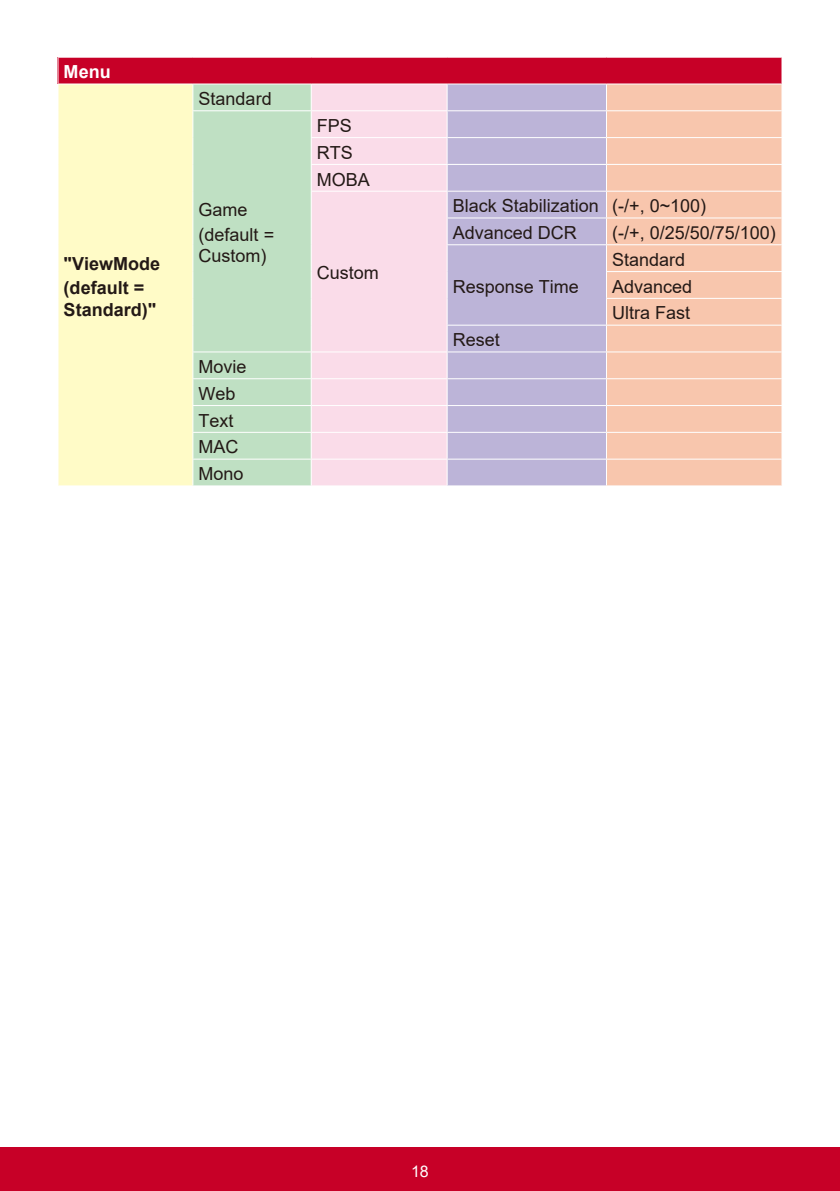
<style>
.page{position:relative;width:840px;height:1191px;background:#fff}
.page>*{position:absolute;margin:0;border:0;box-sizing:border-box;transform-origin:0 0}
.Table{font:18px/21.6px "Arial";color:#231916}
.Table-2{font:700 18px/21.6px "Arial";color:#231916}
.Table-3{font:700 18px "Arial";color:#fff}
.t1{font:16px "Arial";color:#fff}
</style>
<div class="page">
<div style="left:0;top:1147px;width:839px;height:44px;background:#c70027"></div>
<div style="left:58px;top:57px;width:723px;height:27px;background:#c70027"></div>
<div style="left:58px;top:84px;width:135px;height:402px;background:#fffbc7"></div>
<div style="left:193px;top:84px;width:117px;height:401px;background:#bfe0c3"></div>
<div style="left:447px;top:84px;width:158px;height:401px;background:#bcb4d8"></div>
<div style="left:447px;top:138px;width:159px;height:26px;background:#bcb4d8"></div>
<hr style="left:57px;top:57px;width:136px;height:1px;background:#fff">
<hr style="left:193px;top:57px;width:118px;height:1px;background:#fff">
<hr style="left:311px;top:57px;width:136px;height:1px;background:#fff">
<hr style="left:447px;top:57px;width:159px;height:1px;background:#fff">
<hr style="left:606px;top:57px;width:176px;height:1px;background:#fff">
<hr style="left:57px;top:83px;width:136px;height:1px;background:#fff">
<hr style="left:193px;top:83px;width:118px;height:1px;background:#fff">
<hr style="left:311px;top:83px;width:136px;height:1px;background:#fff">
<hr style="left:447px;top:83px;width:159px;height:1px;background:#fff">
<hr style="left:192px;top:110px;width:119px;height:1px;background:#fff">
<hr style="left:447px;top:110px;width:159px;height:1px;background:#fff">
<hr style="left:447px;top:137px;width:159px;height:1px;background:#fff">
<hr style="left:447px;top:164px;width:159px;height:1px;background:#fff">
<hr style="left:447px;top:191px;width:159px;height:1px;background:#fff">
<hr style="left:446px;top:217px;width:160px;height:1px;background:#fff">
<hr style="left:446px;top:244px;width:160px;height:1px;background:#fff">
<hr style="left:446px;top:325px;width:160px;height:1px;background:#fff">
<hr style="left:192px;top:351px;width:119px;height:1px;background:#fff">
<hr style="left:447px;top:351px;width:159px;height:1px;background:#fff">
<hr style="left:192px;top:378px;width:119px;height:1px;background:#fff">
<hr style="left:447px;top:378px;width:159px;height:1px;background:#fff">
<hr style="left:192px;top:405px;width:119px;height:1px;background:#fff">
<hr style="left:447px;top:405px;width:159px;height:1px;background:#fff">
<hr style="left:192px;top:432px;width:119px;height:1px;background:#fff">
<hr style="left:447px;top:432px;width:159px;height:1px;background:#fff">
<svg style="left:57px;top:58px;width:1px;height:26px"></svg>
<hr style="left:192px;top:458px;width:119px;height:1px;background:#fff">
<svg style="left:192px;top:84px;width:1px;height:401px"></svg>
<hr style="left:447px;top:458px;width:159px;height:1px;background:#fff">
<div style="left:310px;top:84px;width:137px;height:401px;background:#fadce9"></div>
<svg style="left:605px;top:58px;width:177px;height:427px;background:#f4bba8"></svg>
<hr style="left:57px;top:485px;width:136px;height:1px;background:#fff">
<p class="Table-3" style="left:64px;top:59px;width:48px">Menu</p>
<p class="Table-2" style="left:64px;top:253px;width:98px">"ViewMode</p>
<p class="Table-2" style="left:64px;top:277px;width:94px">(default =<br>Standard)"</p>
<p class="Table" style="left:198px;top:88px;width:75px">Standard</p>
<p class="Table" style="left:198px;top:199px;width:51px">Game</p>
<p class="Table" style="left:198px;top:223px;width:77px">(default =<br>Custom)</p>
<p class="Table" style="left:198px;top:356px;width:50px">Movie</p>
<p class="Table" style="left:198px;top:382px;width:39px">Web</p>
<p class="Table" style="left:198px;top:409px;width:37px">Text</p>
<p class="Table" style="left:198px;top:436px;width:41px">MAC</p>
<p class="Table" style="left:198px;top:463px;width:47px">Mono</p>
<p class="Table" style="left:317px;top:115px;width:37px">FPS</p>
<p class="Table" style="left:317px;top:141px;width:37px">RTS</p>
<p class="Table" style="left:317px;top:168px;width:55px">MOBA</p>
<p class="Table" style="left:317px;top:262px;width:64px">Custom</p>
<p class="Table" style="left:452px;top:195px;width:148px">Black Stabilization</p>
<p class="Table" style="left:611px;top:195px;width:96px">(-/+, 0~100)</p>
<p class="Table" style="left:452px;top:222px;width:126px">Advanced DCR</p>
<p class="Table" style="left:611px;top:222px;width:165px">(-/+, 0/25/50/75/100)</p>
<p class="Table" style="left:452px;top:275px;width:128px">Response Time</p>
<p class="Table" style="left:611px;top:249px;width:75px">Standard</p>
<p class="Table" style="left:611px;top:275px;width:82px">Advanced</p>
<p class="Table" style="left:611px;top:302px;width:80px">Ultra Fast</p>
<p class="Table" style="left:452px;top:329px;width:49px">Reset</p>
<p class="t1" style="left:411px;top:1160px;width:19px">18</p>
</div>
